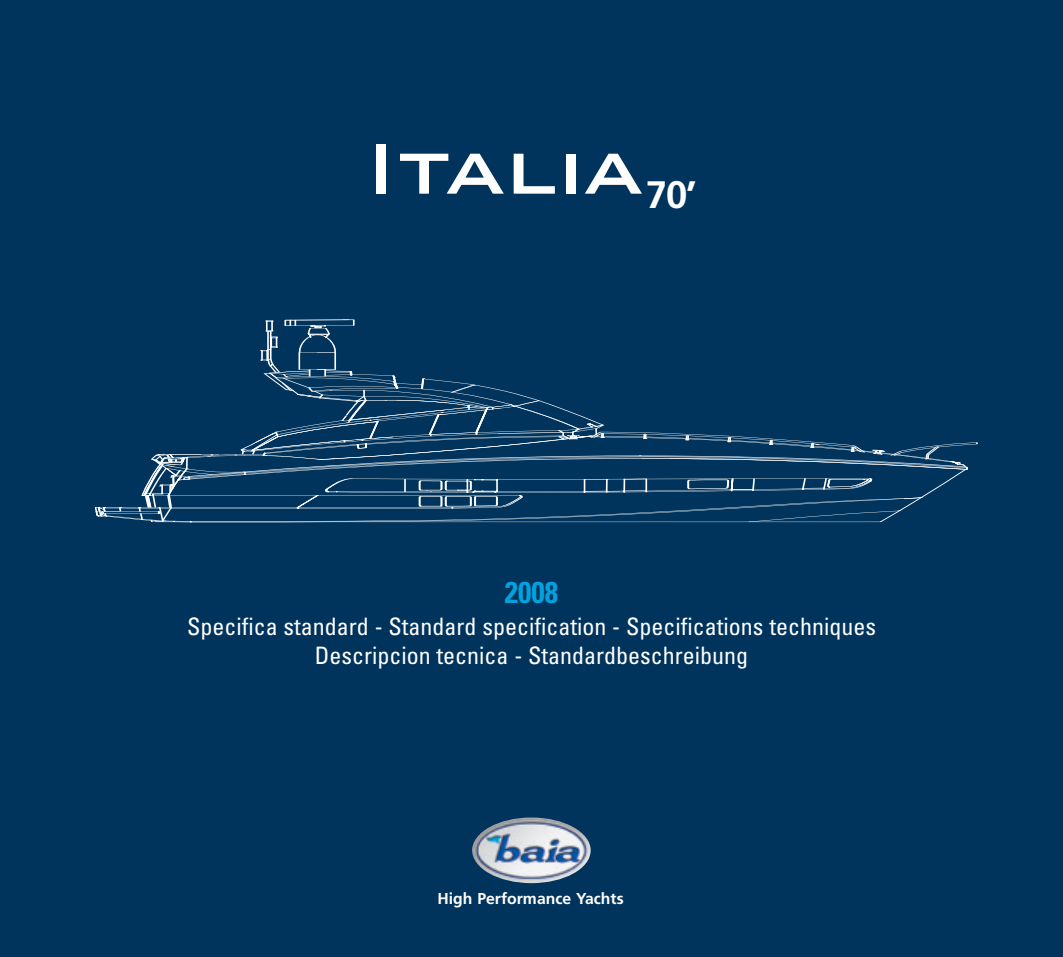
<style>
.page{position:relative;width:1063px;height:957px;background:#01345c}
.page>*{position:absolute;margin:0;border:0;box-sizing:border-box;transform-origin:0 0}
.t1{font:700 38.25px "Frutiger";color:#fff}
.t2{font:700 condensed 30px "Univers";color:#00a2df}
.t3{font:condensed 24px/28.8px "Univers";color:#fff;text-align:center}
.t4{font:700 15.75px "Frutiger";color:#fff}
</style>
<div class="page">
<img style="left:472px;top:817px;width:119px;height:66px;border-radius:50%">
<svg style="left:400px;top:154px;width:104px;height:40px"></svg>
<svg style="left:514px;top:154px;width:41px;height:40px"></svg>
<div style="left:566px;top:154px;width:10px;height:40px;background:#fff"></div>
<div style="left:377px;top:144px;width:9px;height:50px;background:#fff"></div>
<svg style="left:585px;top:154px;width:57px;height:40px"></svg>
<svg style="left:95px;top:320px;width:882px;height:202px"></svg>
<hr style="left:156px;top:521px;width:724px;height:1px;background:#fff">
<h1 class="t1" style="left:646px;top:179px;width:53px">70’</h1>
<p class="t2" style="left:505px;top:581px;width:55px">2008</p>
<p class="t3" style="left:187px;top:614px;width:690px">Specifica standard - Standard specification - Specifications techniques<br>Descripcion tecnica - Standardbeschreibung</p>
<p class="t4" style="left:437px;top:892px;width:188px">High Performance Yachts</p>
</div>
